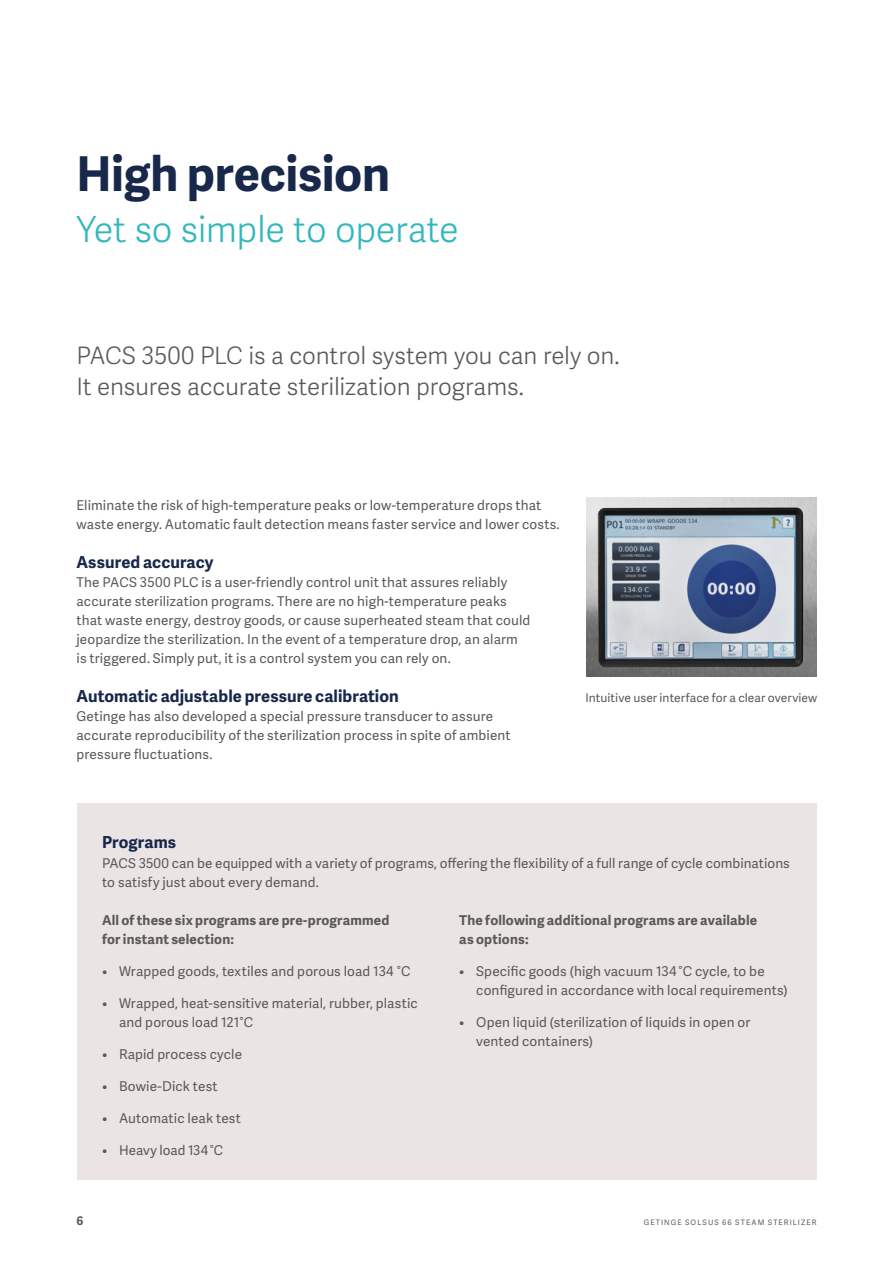
<style>
.page{position:relative;width:893px;height:1263px;background:#fff}
.page>*{position:absolute;margin:0;border:0;box-sizing:border-box;transform-origin:0 0}
.t1{font:700 48px "Adelle Sans";letter-spacing:-.005em;color:#18284b}
.t2{font:300 36px "Adelle Sans";letter-spacing:-.01em;color:#33b7bd}
.t3{font:300 24px/32px "Adelle Sans";letter-spacing:-.005em;color:#595957}
.t4{font:700 16.5px "Adelle Sans";letter-spacing:.005em;color:#18284b}
.t5{font:13.5px/19.2px "Adelle Sans";letter-spacing:.01em;color:#595957}
.t6{font:700 13.5px/19.2px "Adelle Sans";letter-spacing:.01em;color:#595957}
.t7{font:12px "Adelle Sans";letter-spacing:.005em;color:#595957}
.t8{font:700 12px "Adelle Sans";color:#595957}
.t9{font:7.5px "Adelle Sans";letter-spacing:.14em;color:#595957}
</style>
<div class="page">
<img style="left:587px;top:497px;width:229px;height:179px">
<div style="left:77px;top:804px;width:739px;height:376px;background:#eae5e4"></div>
<h1 class="t1" style="left:77px;top:139px;width:315px">High precision</h1>
<h2 class="t2" style="left:77px;top:204px;width:384px">Yet so simple to operate</h2>
<h3 class="t3" style="left:77px;top:338px;width:545px">PACS 3500 PLC is a control system you can rely on.<br>It ensures accurate sterilization programs.</h3>
<p class="t5" style="left:77px;top:495px;width:485px">Eliminate the risk of high-temperature peaks or low-temperature drops that waste energy. Automatic fault detection means faster service and lower costs.</p>
<p class="t4" style="left:77px;top:550px;width:138px">Assured accuracy</p>
<p class="t5" style="left:77px;top:572px;width:455px">The PACS 3500 PLC is a user-friendly control unit that assures reliably accurate sterilization programs. There are no high-temperature peaks that waste energy, destroy goods, or cause superheated steam that could jeopardize the sterilization. In the event of a temperature drop, an alarm is triggered. Simply put, it is a control system you can rely on.</p>
<p class="t4" style="left:77px;top:684px;width:324px">Automatic adjustable pressure calibration</p>
<p class="t5" style="left:77px;top:706px;width:436px">Getinge has also developed a special pressure transducer to assure accurate reproducibility of the sterilization process in spite of ambient pressure fluctuations.</p>
<p class="t7" style="left:585px;top:689px;width:233px">Intuitive user interface for a clear overview</p>
<p class="t4" style="left:102px;top:830px;width:76px">Programs</p>
<p class="t5" style="left:102px;top:853px;width:689px">PACS 3500 can be equipped with a variety of programs, offering the flexibility of a full range of cycle combinations to satisfy just about every demand.</p>
<p class="t6" style="left:102px;top:910px;width:289px">All of these six programs are pre-programmed for instant selection:</p>
<p class="t5" style="left:102px;top:961px;width:310px">• Wrapped goods, textiles and porous load 134 °C</p>
<p class="t5" style="left:119px;top:993px;width:300px;text-indent:-17px">• Wrapped, heat-sensitive material, rubber, plastic and porous load 121°C</p>
<p class="t5" style="left:102px;top:1044px;width:141px">• Rapid process cycle</p>
<p class="t5" style="left:102px;top:1076px;width:117px">• Bowie-Dick test</p>
<p class="t5" style="left:102px;top:1108px;width:140px">• Automatic leak test</p>
<p class="t5" style="left:102px;top:1140px;width:123px">• Heavy load 134 °C</p>
<p class="t6" style="left:459px;top:910px;width:299px">The following additional programs are available as options:</p>
<p class="t5" style="left:476px;top:961px;width:313px;text-indent:-17px">• Specific goods (high vacuum 134 °C cycle, to be configured in accordance with local requirements)</p>
<p class="t5" style="left:476px;top:1012px;width:275px;text-indent:-17px">• Open liquid (sterilization of liquids in open or vented containers)</p>
<p class="t8" style="left:77px;top:1211px;width:8px">6</p>
<p class="t9" style="left:644px;top:1217px;width:174px">GETINGE SOLSUS 66 STEAM STERILIZER</p>
</div>
